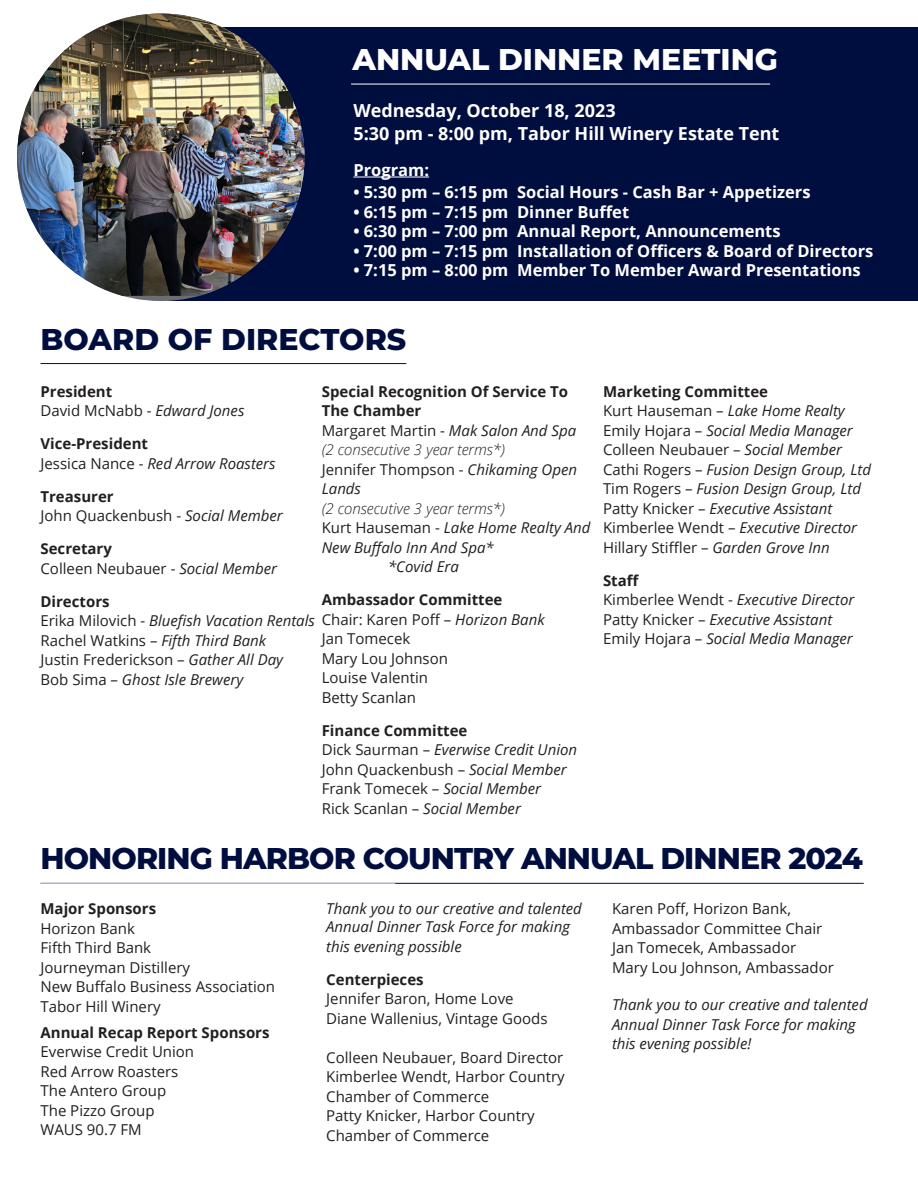
<style>
.page{position:relative;width:918px;height:1188px;background:#fff}
.page>*{position:absolute;margin:0;border:0;box-sizing:border-box;transform-origin:0 0}
.BLUE_CAPS_SECTION_HE{font:800 30px "Montserrat";letter-spacing:-.03em;color:#000e3f}
.BLUE_CAPS_SECTION_HE-2{font:800 30px "Montserrat";color:#fff}
.BLUE_CAPS_SECTION_HE-3{font:800 30px "Montserrat";color:#000e3f}
.BODY_TEXT_23{font:700 18px/22.5px "Open Sans";color:#fff}
.BODY_TEXT_23-2{font:700 16.5px "Open Sans";color:#fff}
.BODY_TEXT_23-3{font:italic 15px/19.5px "Open Sans";color:#231f20}
.BODY_TEXT_23-4{font:15px/19.5px "Open Sans";color:#231f20}
.BODY_TEXT_23-5{font:700 15px/19.5px "Open Sans";color:#231f20}
.s1{font-weight:700;font-style:normal}
.s2{font-style:normal}
.s3{font-weight:300}
.s4{font-weight:700}
.s5{font-style:italic}
.s6{font-weight:400}
</style>
<div class="page">
<div style="left:168px;top:27px;width:750px;height:273px;background:#000e3f"></div>
<hr style="left:40px;top:883px;width:824px;height:1px;background:#000e3f">
<hr style="left:40px;top:363px;width:366px;height:1px;background:#000e3f">
<img style="left:17px;top:14px;width:288px;height:282px">
<hr style="left:353px;top:177px;width:76px;height:1px;background:#fff">
<hr style="left:351px;top:84px;width:419px;height:1px;background:#fff">
<p class="BLUE_CAPS_SECTION_HE-2" style="left:352px;top:37px;width:427px">ANNUAL DINNER MEETING</p>
<p class="BODY_TEXT_23" style="left:353px;top:99px;width:428px">Wednesday, October 18, 2023<br>5:30 pm - 8:00 pm, Tabor Hill Winery Estate Tent</p>
<p class="BODY_TEXT_23-2" style="left:353px;top:158px;width:77px">Program:</p>
<p class="BODY_TEXT_23-2" style="left:353px;top:181px;width:459px">• 5:30 pm – 6:15 pm Social Hours - Cash Bar + Appetizers</p>
<p class="BODY_TEXT_23-2" style="left:353px;top:200px;width:277px">• 6:15 pm – 7:15 pm Dinner Buffet</p>
<p class="BODY_TEXT_23-2" style="left:353px;top:220px;width:429px">• 6:30 pm – 7:00 pm Annual Report, Announcements</p>
<p class="BODY_TEXT_23-2" style="left:353px;top:239px;width:522px">• 7:00 pm – 7:15 pm Installation of Officers &amp; Board of Directors</p>
<p class="BODY_TEXT_23-2" style="left:353px;top:259px;width:509px">• 7:15 pm – 8:00 pm Member To Member Award Presentations</p>
<p class="BLUE_CAPS_SECTION_HE-3" style="left:40px;top:317px;width:367px">BOARD OF DIRECTORS</p>
<p class="BODY_TEXT_23-3" style="left:322px;top:381px;width:270px"><span class="s1">Special Recognition Of Service To<br>The Chamber<br></span><span class="s2">Margaret Martin -</span> Mak Salon And Spa <span class="s3">(2 consecutive 3 year terms*)<br></span><span class="s2">Jennifer Thompson -</span> Chikaming Open<br>Lands<br><span class="s3">(2 consecutive 3 year terms*)<br></span><span class="s2">Kurt Hauseman -</span> Lake Home Realty And<br>New Buffalo Inn And Spa*</p>
<p class="BODY_TEXT_23-3" style="left:388px;top:557px;width:72px">*Covid Era</p>
<p class="BODY_TEXT_23-4" style="left:322px;top:590px;width:224px"><span class="s4">Ambassador Committee<br></span>Chair: Karen Poff – <span class="s5">Horizon Bank<br></span>Jan Tomecek<br>Mary Lou Johnson<br>Louise Valentin<br>Betty Scanlan</p>
<p class="BODY_TEXT_23-3" style="left:322px;top:720px;width:257px"><span class="s1">Finance Committee<br></span><span class="s2">Dick Saurman –</span> Everwise Credit Union<br><span class="s2">John Quackenbush –</span> Social Member<br><span class="s2">Frank Tomecek –</span> Social Member<br><span class="s2">Rick Scanlan –</span> Social Member</p>
<p class="BODY_TEXT_23-4" style="left:40px;top:381px;width:205px"><span class="s4">President<br></span>David McNabb - <span class="s5">Edward Jones</span></p>
<p class="BODY_TEXT_23-3" style="left:40px;top:434px;width:237px"><span class="s1">Vice-President<br></span><span class="s2">Jessica Nance -</span> Red Arrow Roasters</p>
<p class="BODY_TEXT_23-4" style="left:40px;top:486px;width:244px"><span class="s4">Treasurer<br></span>John Quackenbush - <span class="s5">Social Member</span></p>
<p class="BODY_TEXT_23-4" style="left:40px;top:539px;width:238px"><span class="s4">Secretary<br></span>Colleen Neubauer - <span class="s5">Social Member</span></p>
<p class="BODY_TEXT_23-3" style="left:40px;top:591px;width:276px"><span class="s1">Directors<br></span><span class="s2">Erika Milovich -</span> Bluefish Vacation Rentals<br><span class="s2">Rachel Watkins –</span> Fifth Third Bank<br><span class="s2">Justin Frederickson –</span> Gather All Day<br><span class="s2">Bob Sima –</span> Ghost Isle Brewery</p>
<p class="BODY_TEXT_23-3" style="left:603px;top:381px;width:270px"><span class="s1">Marketing Committee<br></span><span class="s2">Kurt Hauseman –</span> Lake Home Realty <span class="s2">Emily Hojara –</span> Social Media Manager <span class="s2">Colleen Neubauer –</span> Social Member <span class="s2">Cathi Rogers –</span> Fusion Design Group, Ltd <span class="s2">Tim Rogers –</span> Fusion Design Group, Ltd <span class="s2">Patty Knicker –</span> Executive Assistant <span class="s2">Kimberlee Wendt –</span> Executive Director <span class="s2">Hillary Stiffler –</span> Garden Grove Inn</p>
<p class="BODY_TEXT_23-3" style="left:603px;top:570px;width:253px"><span class="s1">Staff<br></span><span class="s2">Kimberlee Wendt -</span> Executive Director<br><span class="s2">Patty Knicker –</span> Executive Assistant<br><span class="s2">Emily Hojara –</span> Social Media Manager</p>
<p class="BLUE_CAPS_SECTION_HE" style="left:40px;top:837px;width:824px">HONORING HARBOR COUNTRY ANNUAL DINNER 2024</p>
<p class="BODY_TEXT_23-5" style="left:40px;top:899px;width:117px">Major Sponsors<br><span class="s6">Horizon Bank</span></p>
<p class="BODY_TEXT_23-4" style="left:40px;top:938px;width:112px">Fifth Third Bank</p>
<p class="BODY_TEXT_23-4" style="left:40px;top:957px;width:151px">Journeyman Distillery</p>
<p class="BODY_TEXT_23-4" style="left:40px;top:977px;width:236px">New Buffalo Business Association</p>
<p class="BODY_TEXT_23-4" style="left:40px;top:996px;width:122px">Tabor Hill Winery</p>
<p class="BODY_TEXT_23-5" style="left:40px;top:1022px;width:231px">Annual Recap Report Sponsors<br><span class="s6">Everwise Credit Union</span></p>
<p class="BODY_TEXT_23-4" style="left:40px;top:1061px;width:139px">Red Arrow Roasters</p>
<p class="BODY_TEXT_23-4" style="left:40px;top:1081px;width:127px">The Antero Group</p>
<p class="BODY_TEXT_23-4" style="left:40px;top:1100px;width:116px">The Pizzo Group</p>
<p class="BODY_TEXT_23-4" style="left:40px;top:1120px;width:103px">WAUS 90.7 FM</p>
<p class="BODY_TEXT_23-3" style="left:326px;top:899px;width:257px;line-height:18px">Thank you to our creative and talented<br>Annual Dinner Task Force for making</p>
<p class="BODY_TEXT_23-3" style="left:326px;top:936px;width:137px">this evening possible</p>
<p class="BODY_TEXT_23-4" style="left:326px;top:969px;width:189px"><span class="s4">Centerpieces<br></span>Jennifer Baron, Home Love</p>
<p class="BODY_TEXT_23-4" style="left:326px;top:1008px;width:223px">Diane Wallenius, Vintage Goods</p>
<p class="BODY_TEXT_23-4" style="left:326px;top:1047px;width:239px">Colleen Neubauer, Board Director</p>
<p class="BODY_TEXT_23-4" style="left:326px;top:1067px;width:240px">Kimberlee Wendt, Harbor Country<br>Chamber of Commerce</p>
<p class="BODY_TEXT_23-4" style="left:326px;top:1106px;width:210px">Patty Knicker, Harbor Country<br>Chamber of Commerce</p>
<p class="BODY_TEXT_23-4" style="left:612px;top:899px;width:212px">Karen Poff, Horizon Bank,<br>Ambassador Committee Chair</p>
<p class="BODY_TEXT_23-4" style="left:612px;top:938px;width:186px">Jan Tomecek, Ambassador</p>
<p class="BODY_TEXT_23-4" style="left:612px;top:957px;width:223px">Mary Lou Johnson, Ambassador</p>
<p class="BODY_TEXT_23-3" style="left:612px;top:995px;width:257px">Thank you to our creative and talented<br>Annual Dinner Task Force for making this evening possible!</p>
</div>
